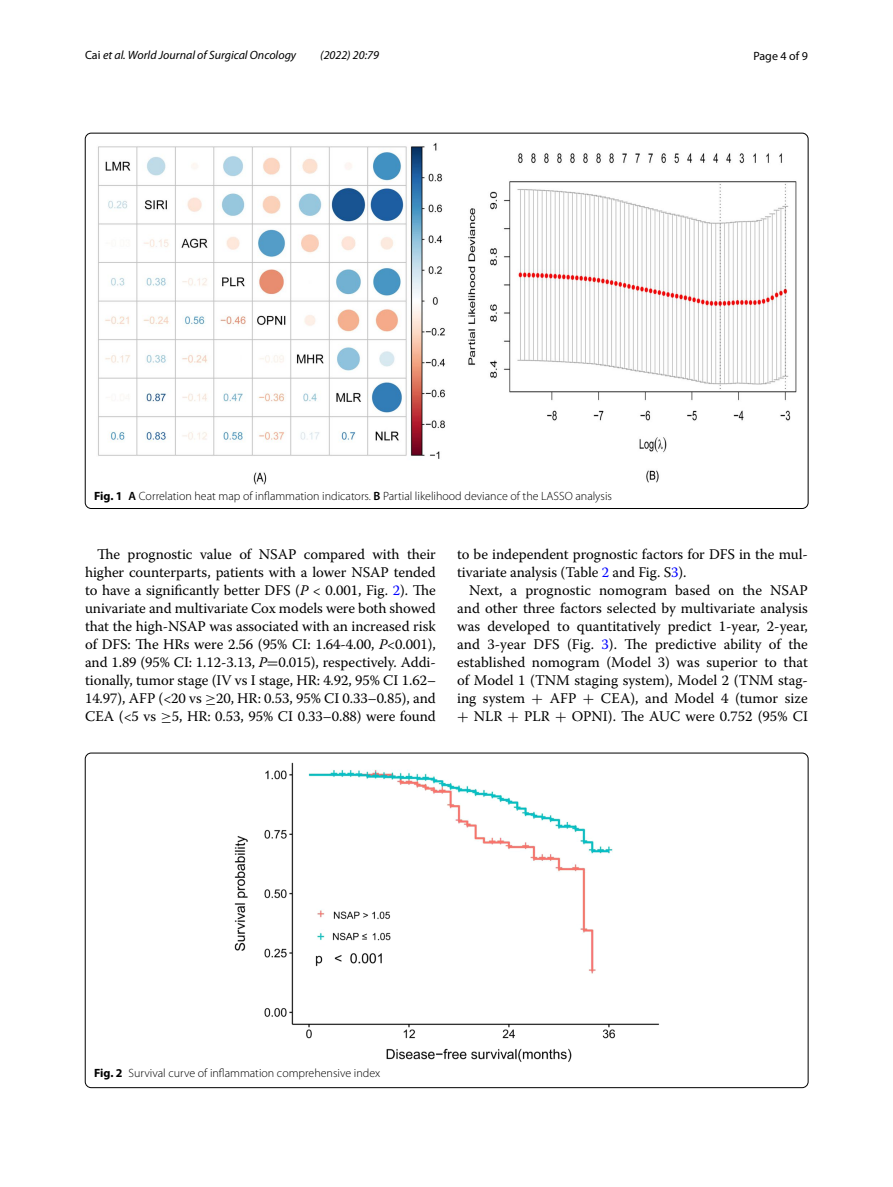
<style>
.page{position:relative;width:893px;height:1187px;background:#fff}
.page>*{position:absolute;margin:0;border:0;box-sizing:border-box;transform-origin:0 0}
.t1{font:14.7px/18px "Warnock Pro";letter-spacing:-.005em;color:#000;text-align:justify}
.t2{font:300 12px "Myriad Pro";color:#000}
.t3{font:italic 12px "Myriad Pro";color:#000}
.t4{font:12px "Myriad Pro";color:#000}
.s1{font-style:normal}
.s2{font-weight:700}
.s3{font-weight:600}
.s4{font-style:italic}
.s5{color:#00f}
.s6{font-family:"MTSY"}
</style>
<div class="page">
<img style="left:234px;top:762px;width:425px;height:299px">
<img style="left:98px;top:143px;width:699px;height:341px">
<p class="t3" style="left:85px;top:48px;width:213px"><span class="s1">Cai</span> et al. World Journal of Surgical Oncology</p>
<p class="t3" style="left:320px;top:48px;width:60px">(2022) 20:79</p>
<p class="t4" style="left:753px;top:48px;width:56px">Page 4 of 9</p>
<p class="t2" style="left:94px;top:489px;width:519px"><span class="s2">Fig. 1</span> <span class="s3">A</span> Correlation heat map of inflammation indicators. <span class="s3">B</span> Partial likelihood deviance of the LASSO analysis</p>
<p class="t1" style="left:85px;top:544px;width:352px;text-indent:12px">The prognostic value of NSAP compared with their higher counterparts, patients with a lower NSAP tended to have a significantly better DFS (<span class="s4">P</span> &lt; 0.001, Fig. <span class="s5">2</span>). The univariate and multivariate Cox models were both showed that the high-NSAP was associated with an increased risk of DFS: The HRs were 2.56 (95% CI: 1.64-4.00, <span class="s4">P</span>&lt;0.001), and 1.89 (95% CI: 1.12-3.13, <span class="s4">P</span><span class="s6">=</span>0.015), respectively. Addi&shy;tionally, tumor stage (IV vs I stage, HR: 4.92, 95% CI 1.62– 14.97), AFP (&lt;20 vs <span class="s6">≥</span>20, HR: 0.53, 95% CI 0.33–0.85), and CEA (&lt;5 vs <span class="s6">≥</span>5, HR: 0.53, 95% CI 0.33–0.88) were found</p>
<p class="t1" style="left:457px;top:544px;width:352px">to be independent prognostic factors for DFS in the mul&shy;tivariate analysis (Table <span class="s5">2</span> and Fig. S<span class="s5">3</span>).</p>
<p class="t1" style="left:457px;top:580px;width:352px;text-indent:12px">Next, a prognostic nomogram based on the NSAP and other three factors selected by multivariate analysis was developed to quantitatively predict 1-year, 2-year, and 3-year DFS (Fig. <span class="s5">3</span>). The predictive ability of the established nomogram (Model 3) was superior to that of Model 1 (TNM staging system), Model 2 (TNM stag&shy;ing system <span class="s6">+</span> AFP <span class="s6">+</span> CEA), and Model 4 (tumor size <span class="s6">+</span> NLR <span class="s6">+</span> PLR <span class="s6">+</span> OPNI). The AUC were 0.752 (95% CI</p>
<p class="t2" style="left:94px;top:1066px;width:288px"><span class="s2">Fig. 2</span> Survival curve of inflammation comprehensive index</p>
</div>
